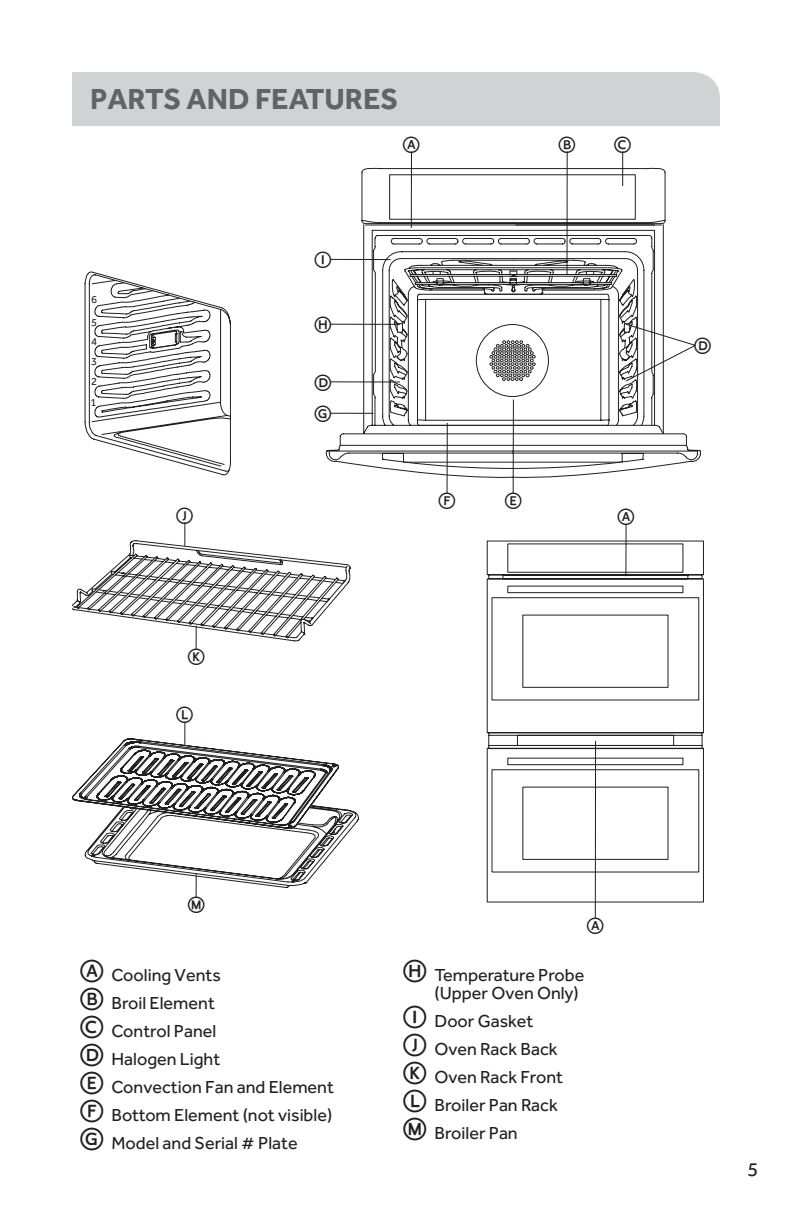
<style>
.page{position:relative;width:792px;height:1224px;background:#fff}
.page>*{position:absolute;margin:0;border:0;box-sizing:border-box;transform-origin:0 0}
.t1{font:700 30px "Effra";color:#636366}
.t2{font:21.8px/31.4px "LTC Circled Caps";color:#211e1e}
.t3{font:20px "Effra";color:#231f20}
.t4{font:18px/28px "Effra";color:#231f20}
.t5{font:10.8px/20.4px "Effra";color:#231f20}
.s1{font-family:"LTC Circled Caps";font-size:30px}
</style>
<div class="page">
<div style="left:72px;top:72px;width:648px;height:54px;background:#d1d2d4"></div>
<svg style="left:326px;top:167px;width:375px;height:312px"></svg>
<svg style="left:389px;top:174px;width:247px;height:289px"></svg>
<svg style="left:85px;top:272px;width:146px;height:203px"></svg>
<svg style="left:487px;top:540px;width:217px;height:363px"></svg>
<hr style="left:331px;top:259px;width:59px;height:1px;background:#211e1e">
<hr style="left:331px;top:324px;width:69px;height:1px;background:#211e1e">
<svg style="left:625px;top:323px;width:71px;height:59px"></svg>
<hr style="left:331px;top:382px;width:69px;height:1px;background:#211e1e">
<hr style="left:331px;top:413px;width:42px;height:1px;background:#211e1e">
<hr style="left:411px;top:151px;width:1px;height:77px;background:#211e1e">
<hr style="left:567px;top:151px;width:1px;height:124px;background:#211e1e">
<hr style="left:622px;top:151px;width:1px;height:35px;background:#211e1e">
<hr style="left:447px;top:423px;width:1px;height:70px;background:#211e1e">
<hr style="left:513px;top:400px;width:1px;height:93px;background:#211e1e">
<svg style="left:72px;top:522px;width:279px;height:127px"></svg>
<svg style="left:72px;top:722px;width:287px;height:175px"></svg>
<hr style="left:626px;top:524px;width:1px;height:52px;background:#211e1e">
<hr style="left:595px;top:741px;width:1px;height:177px;background:#211e1e">
<h1 class="t1" style="left:90px;top:81px;width:310px">PARTS AND FEATURES</h1>
<p class="t5" style="left:91px;top:287px;width:8px;line-height:23.4px">6<br>5</p>
<p class="t5" style="left:90px;top:351px;width:9px;text-align:justify">3<br>2<br>1</p>
<p class="t5" style="left:91px;top:331px;width:8px">4</p>
<p class="t2" style="left:176px;top:499px;width:18px">J</p>
<p class="t2" style="left:188px;top:641px;width:18px">K</p>
<p class="t2" style="left:176px;top:699px;width:18px">L</p>
<p class="t2" style="left:314px;top:244px;width:18px">I</p>
<p class="t2" style="left:314px;top:309px;width:18px">H</p>
<p class="t2" style="left:314px;top:366px;width:18px">D<br>G</p>
<p class="t2" style="left:403px;top:129px;width:18px">A</p>
<p class="t2" style="left:559px;top:129px;width:18px">B</p>
<p class="t2" style="left:614px;top:129px;width:18px">C</p>
<p class="t2" style="left:439px;top:485px;width:18px">F</p>
<p class="t2" style="left:505px;top:485px;width:18px">E</p>
<p class="t2" style="left:617px;top:501px;width:18px">A</p>
<p class="t2" style="left:694px;top:330px;width:18px">D</p>
<p class="t2" style="left:188px;top:889px;width:18px">M</p>
<p class="t2" style="left:587px;top:909px;width:18px">A</p>
<p class="t4" style="left:80px;top:961px;width:256px"><span class="s1">A</span> Cooling Vents<br><span class="s1">B</span> Broil Element<br><span class="s1">C</span> Control Panel<br><span class="s1">D</span> Halogen Light<br><span class="s1">E</span> Convection Fan and Element<br><span class="s1">F</span> Bottom Element (not visible)<br><span class="s1">G</span> Model and Serial # Plate</p>
<p class="t4" style="left:434px;top:966px;width:151px;line-height:18px;text-indent:-32px"><span class="s1">H</span> Temperature Probe (Upper Oven Only)</p>
<p class="t4" style="left:403px;top:1007px;width:162px"><span class="s1">I</span> Door Gasket<br><span class="s1">J</span> Oven Rack Back<br><span class="s1">K</span> Oven Rack Front<br><span class="s1">L</span> Broiler Pan Rack<br><span class="s1">M</span> Broiler Pan</p>
<p class="t3" style="left:748px;top:1158px;width:12px">5</p>
</div>
